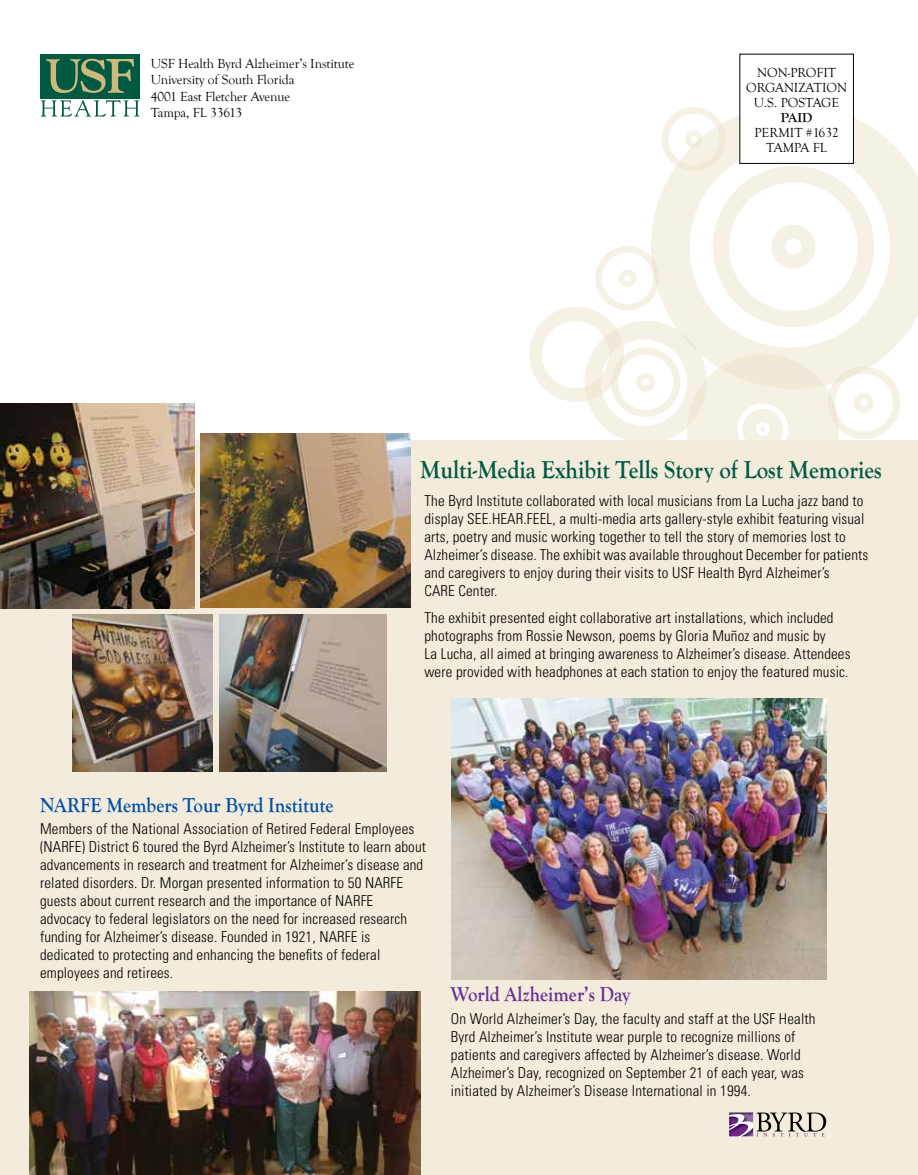
<style>
.page{position:relative;width:918px;height:1175px;background:#fff}
.page>*{position:absolute;margin:0;border:0;box-sizing:border-box;transform-origin:0 0}
.t1{font:700 25.5px "Goudy Old Style T";color:#005941;scale:.9 1}
.t2{font:700 21px "Goudy Old Style T";color:#004fa3;scale:.9 1}
.t3{font:700 21px "Goudy Old Style T";color:#642f92;scale:.9 1}
.t4{font:300 condensed 15px/18px "Univers";letter-spacing:.01em;color:#000}
.t5{font:13.5px/15px "Goudy Old Style T";letter-spacing:-.005em;color:#000;text-align:center}
.t6{font:700 13.5px "Goudy Old Style T";color:#000}
</style>
<div class="page">
<svg style="left:900px;top:152px;width:18px;height:189px;background:#f6f2e8"></svg>
<svg style="left:529px;top:107px;width:371px;height:333px"></svg>
<div style="left:0;top:440px;width:918px;height:734px;background:#f3ecdc"></div>
<div style="left:740px;top:54px;width:113px;height:109px;background:#fff"></div>
<div style="left:739px;top:54px;width:115px;height:110px;border:1px solid #000"></div>
<div style="left:40px;top:54px;width:100px;height:44px;background:#005941"></div>
<svg style="left:46px;top:59px;width:88px;height:34px"></svg>
<svg style="left:41px;top:100px;width:99px;height:16px"></svg>
<img style="left:220px;top:614px;width:166px;height:158px">
<img style="left:200px;top:434px;width:211px;height:174px">
<img style="left:73px;top:614px;width:139px;height:158px">
<img style="left:29px;top:991px;width:391px;height:183px">
<img style="left:451px;top:699px;width:375px;height:280px">
<img style="left:0;top:403px;width:194px;height:205px">
<img style="left:729px;top:1122px;width:12px;height:14px">
<img style="left:729px;top:1112px;width:12px;height:10px">
<svg style="left:741px;top:1112px;width:85px;height:24px"></svg>
<p class="t5" style="left:151px;top:55px;width:205px;line-height:16.5px;text-align:left">USF Health Byrd Alzheimer’s Institute<br>University of South Florida<br>4001 East Fletcher Avenue<br>Tampa, FL 33613</p>
<p class="t5" style="left:746px;top:66px;width:102px">NON-PROFIT<br>ORGANIZATION<br>U.S. POSTAGE</p>
<p class="t6" style="left:781px;top:110px;width:33px">PAID</p>
<p class="t5" style="left:754px;top:126px;width:86px">PERMIT #1632<br>TAMPA FL</p>
<h1 class="t1" style="left:420px;top:456px;width:515px">Multi-Media Exhibit Tells Story of Lost Memories</h1>
<p class="t4" style="left:424px;top:492px;width:445px">The Byrd Institute collaborated with local musicians from La Lucha jazz band to display SEE.HEAR.FEEL, a multi-media arts gallery-style exhibit featuring visual arts, poetry and music working together to tell the story of memories lost to Alzheimer’s disease. The exhibit was available throughout December for patients and caregivers to enjoy during their visits to USF Health Byrd Alzheimer’s<br>CARE Center.</p>
<p class="t4" style="left:424px;top:609px;width:428px">The exhibit presented eight collaborative art installations, which included photographs from Rossie Newson, poems by Gloria Muñoz and music by<br>La Lucha, all aimed at bringing awareness to Alzheimer’s disease. Attendees were provided with headphones at each station to enjoy the featured music.</p>
<h2 class="t2" style="left:40px;top:793px;width:328px">NARFE Members Tour Byrd Institute</h2>
<p class="t4" style="left:40px;top:819px;width:388px">Members of the National Association of Retired Federal Employees (NARFE) District 6 toured the Byrd Alzheimer’s Institute to learn about advancements in research and treatment for Alzheimer’s disease and related disorders. Dr. Morgan presented information to 50 NARFE guests about current research and the importance of NARFE advocacy to federal legislators on the need for increased research funding for Alzheimer’s disease. Founded in 1921, NARFE is dedicated to protecting and enhancing the benefits of federal employees and retirees.</p>
<h2 class="t3" style="left:451px;top:982px;width:201px">World Alzheimer’s Day</h2>
<p class="t4" style="left:451px;top:1009px;width:366px">On World Alzheimer’s Day, the faculty and staff at the USF Health Byrd Alzheimer’s Institute wear purple to recognize millions of patients and caregivers affected by Alzheimer’s disease. World Alzheimer’s Day, recognized on September 21 of each year, was initiated by Alzheimer’s Disease International in 1994.</p>
</div>
